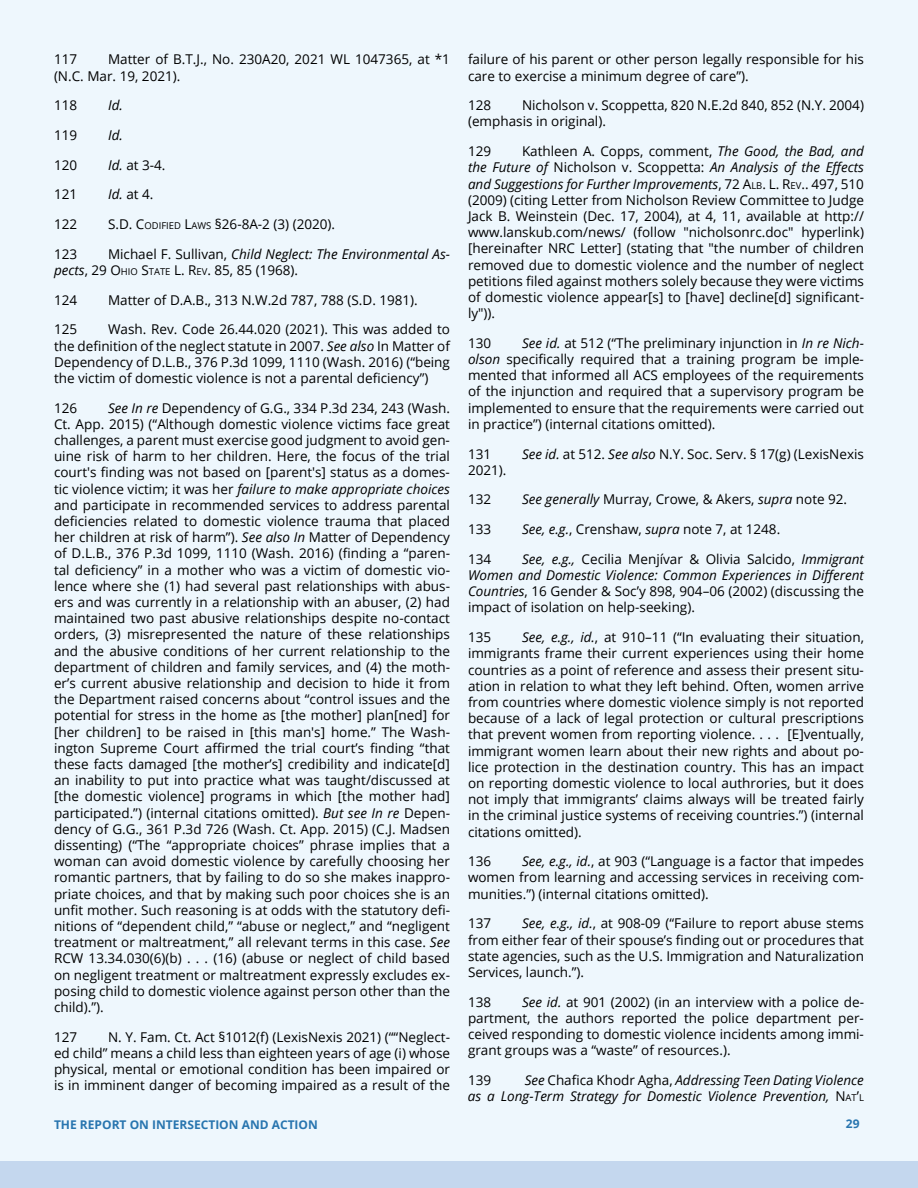
<style>
.page{position:relative;width:918px;height:1188px;background:#eef7fd}
.page>*{position:absolute;margin:0;border:0;box-sizing:border-box;transform-origin:0 0}
.t1{font:13.5px/16.2px "Open Sans";color:#000;text-align:justify}
.t2{font:italic 13.5px/16.2px "Open Sans";color:#000}
.t3{font:700 12px "Open Sans";color:#2875af}
.s1{font-style:italic}
.s2{font-style:inherit}
.s3{font-size:9.45px}
.s4{font-style:normal}
.s5{font-style:normal;font-size:9.45px}
</style>
<div class="page">
<div style="left:0;top:1161px;width:918px;height:27px;background:#c4d7ee"></div>
<p class="t1" style="left:54px;top:51px;width:398px;text-indent:54px">Matter of B.T.J., No. 230A20, 2021 WL 1047365, at *1 (N.C. Mar. 19, 2021).</p>
<p class="t1" style="left:54px;top:97px;width:25px">118</p>
<p class="t2" style="left:108px;top:97px;width:16px">Id.</p>
<p class="t1" style="left:54px;top:127px;width:25px">119</p>
<p class="t2" style="left:108px;top:127px;width:16px">Id.</p>
<p class="t1" style="left:54px;top:156px;width:25px">120</p>
<p class="t1" style="left:108px;top:156px;width:59px"><span class="s1">Id.</span> at 3-4.</p>
<p class="t1" style="left:54px;top:186px;width:25px">121</p>
<p class="t1" style="left:108px;top:186px;width:47px"><span class="s1">Id.</span> at 4.</p>
<p class="t1" style="left:54px;top:216px;width:25px">122</p>
<p class="t1" style="left:108px;top:216px;width:229px">S.D. <span class="s2">C</span><span class="s3">ODIFIED</span> <span class="s2">L</span><span class="s3">AWS</span> §26-8A-2 (3) (2020).</p>
<p class="t1" style="left:54px;top:245px;width:25px">123</p>
<p class="t1" style="left:54px;top:51px;width:25px">117</p>
<p class="t2" style="left:54px;top:245px;width:397px;text-indent:54px"><span class="s4">Michael F. Sullivan,</span> Child Neglect: The Environmental As&shy;pects<span class="s4">, 29</span> <span class="s4">O</span> <span class="s5">HIO</span> <span class="s4">S</span><span class="s5">TATE</span> <span class="s4">L. R</span><span class="s5">EV</span><span class="s4">. 85</span><span class="s4">, 85 (1968).</span></p>
<p class="t1" style="left:54px;top:291px;width:25px">124</p>
<p class="t1" style="left:108px;top:291px;width:311px">Matter of D.A.B., 313 N.W.2d 787, 788 (S.D. 1981).</p>
<p class="t1" style="left:54px;top:321px;width:25px">125</p>
<p class="t1" style="left:54px;top:321px;width:398px;text-indent:54px">Wash. Rev. Code 26.44.020 (2021). This was added to the definition of the neglect statute in 2007. <span class="s1">See also</span> In Matter of Dependency of D.L.B., 376 P.3d 1099, 1110 (Wash. 2016) (“being the victim of domestic violence is not a parental deficiency”)</p>
<p class="t1" style="left:54px;top:399px;width:25px">126</p>
<p class="t1" style="left:54px;top:399px;width:398px;text-indent:54px"><span class="s1">See In re</span> Dependency of G.G., 334 P.3d 234, 243 (Wash.<br>Ct. App. 2015) (“Although domestic violence victims face great challenges, a parent must exercise good judgment to avoid gen&shy;uine risk of harm to her children. Here, the focus of the trial court's finding was not based on [parent's] status as a domes&shy;tic violence victim; it was her <span class="s1">failure to make appropriate choices </span>and participate in recommended services to address parental deficiencies related to domestic violence trauma that placed her children at risk of harm”). <span class="s1">See also In</span> Matter of Dependency of D.L.B., 376 P.3d 1099, 1110 (Wash. 2016) (finding a “paren&shy;tal deficiency” in a mother who was a victim of domestic vio&shy;lence where she (1) had several past relationships with abus&shy;ers and was currently in a relationship with an abuser, (2) had maintained two past abusive relationships despite no-contact orders, (3) misrepresented the nature of these relationships and the abusive conditions of her current relationship to the department of children and family services, and (4) the moth&shy;er’s current abusive relationship and decision to hide it from the Department raised concerns about “control issues and the potential for stress in the home as [the mother] plan[ned] for [her children] to be raised in [this man's] home.” The Wash&shy;ington Supreme Court affirmed the trial court’s finding “that these facts damaged [the mother’s] credibility and indicate[d] an inability to put into practice what was taught/discussed at [the domestic violence] programs in which [the mother had] participated.”) (internal citations omitted). <span class="s1">But see In re</span> Depen&shy;dency of G.G., 361 P.3d 726 (Wash. Ct. App. 2015) (C.J. Madsen dissenting) (“The “appropriate choices” phrase implies that a woman can avoid domestic violence by carefully choosing her romantic partners, that by failing to do so she makes inappro&shy;priate choices, and that by making such poor choices she is an unfit mother. Such reasoning is at odds with the statutory defi&shy;nitions of “dependent child,” “abuse or neglect,” and “negligent treatment or maltreatment,” all relevant terms in this case. <span class="s1">See </span>RCW 13.34.030(6)(b) . . . (16) (abuse or neglect of child based on negligent treatment or maltreatment expressly excludes ex&shy;posing child to domestic violence against person other than the child).”).</p>
<p class="t1" style="left:54px;top:1028px;width:25px">127</p>
<p class="t1" style="left:54px;top:1028px;width:398px;text-indent:54px">N. Y. Fam. Ct. Act §1012(f) (LexisNexis 2021) (““Neglect&shy;ed child” means a child less than eighteen years of age (i) whose physical, mental or emotional condition has been impaired or is in imminent danger of becoming impaired as a result of the</p>
<p class="t1" style="left:468px;top:51px;width:398px">failure of his parent or other person legally responsible for his care to exercise a minimum degree of care”).</p>
<p class="t1" style="left:468px;top:97px;width:25px">128</p>
<p class="t1" style="left:468px;top:97px;width:398px;text-indent:54px">Nicholson v. Scoppetta, 820 N.E.2d 840, 852 (N.Y. 2004) (emphasis in original).</p>
<p class="t1" style="left:468px;top:143px;width:25px">129</p>
<p class="t1" style="left:468px;top:143px;width:398px;text-indent:54px">Kathleen A. Copps, comment, <span class="s1">The Good, the Bad, and the Future of</span> Nicholson v. Scoppetta: <span class="s1">An Analysis of the Effects and Suggestions for Further Improvements</span>, 72 <span class="s2">A</span><span class="s3">LB</span><span class="s2">. L. R</span> <span class="s3">EV</span><span class="s2">..</span> 497, 510 (2009) (citing Letter from Nicholson Review Committee to Judge Jack B. Weinstein (Dec. 17, 2004), at 4, 11, available at http:// www.lanskub.com/news/ (follow "nicholsonrc.doc" hyperlink) [hereinafter NRC Letter] (stating that "the number of children removed due to domestic violence and the number of neglect petitions filed against mothers solely because they were victims of domestic violence appear[s] to [have] decline[d] significant&shy;ly")).</p>
<p class="t1" style="left:468px;top:334px;width:25px">130</p>
<p class="t1" style="left:468px;top:334px;width:398px;text-indent:54px"><span class="s1">See id.</span> at 512 (“The preliminary injunction in <span class="s1">In re Nich&shy;olson</span> specifically required that a training program be imple&shy;mented that informed all ACS employees of the requirements of the injunction and required that a supervisory program be implemented to ensure that the requirements were carried out in practice”) (internal citations omitted).</p>
<p class="t1" style="left:468px;top:445px;width:25px">131</p>
<p class="t1" style="left:522px;top:445px;width:344px"><span class="s1">See id.</span> at 512. <span class="s1">See also</span> N.Y. Soc. Serv. § 17(g) (LexisNexis</p>
<p class="t1" style="left:468px;top:461px;width:40px">2021).</p>
<p class="t1" style="left:468px;top:491px;width:25px">132</p>
<p class="t1" style="left:522px;top:491px;width:327px"><span class="s1">See generally</span> Murray, Crowe, &amp; Akers, <span class="s1">supra</span> note 92.</p>
<p class="t1" style="left:468px;top:521px;width:25px">133</p>
<p class="t1" style="left:522px;top:521px;width:260px"><span class="s1">See, e.g.</span>, Crenshaw, <span class="s1">supra</span> note 7, at 1248.</p>
<p class="t1" style="left:468px;top:550px;width:25px">134</p>
<p class="t1" style="left:468px;top:550px;width:398px;text-indent:54px"><span class="s1">See, e.g.,</span> Cecilia Menjívar &amp; Olivia Salcido, <span class="s1">Immigrant Women and Domestic Violence: Common Experiences in Different Countries</span>, 16 Gender &amp; Soc’y 898, 904–06 (2002) (discussing the impact of isolation on help-seeking).</p>
<p class="t1" style="left:468px;top:629px;width:25px">135</p>
<p class="t1" style="left:468px;top:629px;width:398px;text-indent:54px"><span class="s1">See, e.g., id.</span>, at 910–11 (“In evaluating their situation, immigrants frame their current experiences using their home countries as a point of reference and assess their present situ&shy;ation in relation to what they left behind. Often, women arrive from countries where domestic violence simply is not reported because of a lack of legal protection or cultural prescriptions that prevent women from reporting violence. . . . [E]ventually, immigrant women learn about their new rights and about po&shy;lice protection in the destination country. This has an impact on reporting domestic violence to local authrories, but it does not imply that immigrants’ claims always will be treated fairly in the criminal justice systems of receiving countries.”) (internal citations omitted).</p>
<p class="t1" style="left:468px;top:853px;width:25px">136</p>
<p class="t1" style="left:468px;top:853px;width:398px;text-indent:54px"><span class="s1">See, e.g., id.</span>, at 903 (“Language is a factor that impedes women from learning and accessing services in receiving com&shy;munities.”) (internal citations omitted).</p>
<p class="t1" style="left:468px;top:915px;width:25px">137</p>
<p class="t1" style="left:468px;top:915px;width:398px;text-indent:54px"><span class="s1">See, e.g., id.</span>, at 908-09 (“Failure to report abuse stems from either fear of their spouse’s finding out or procedures that state agencies, such as the U.S. Immigration and Naturalization Services, launch.”).</p>
<p class="t1" style="left:468px;top:993px;width:25px">138</p>
<p class="t1" style="left:468px;top:993px;width:398px;text-indent:54px"><span class="s1">See id.</span> at 901 (2002) (in an interview with a police de&shy;partment, the authors reported the police department per&shy;ceived responding to domestic violence incidents among immi&shy;grant groups was a “waste” of resources.).</p>
<p class="t1" style="left:468px;top:1072px;width:25px">139</p>
<p class="t2" style="left:468px;top:1072px;width:397px;text-align:right">See <span class="s4">Chafica Khodr Agha,</span> Addressing Teen Dating Violence<br>as a Long-Term Strategy for Domestic Violence Prevention, <span class="s4">N</span> <span class="s5">AT</span><span class="s4">’</span><span class="s5">L</span></p>
<p class="t3" style="left:54px;top:1117px;width:265px">THE REPORT ON INTERSECTION AND ACTION</p>
<p class="t3" style="left:846px;top:1115px;width:15px">29</p>
</div>
